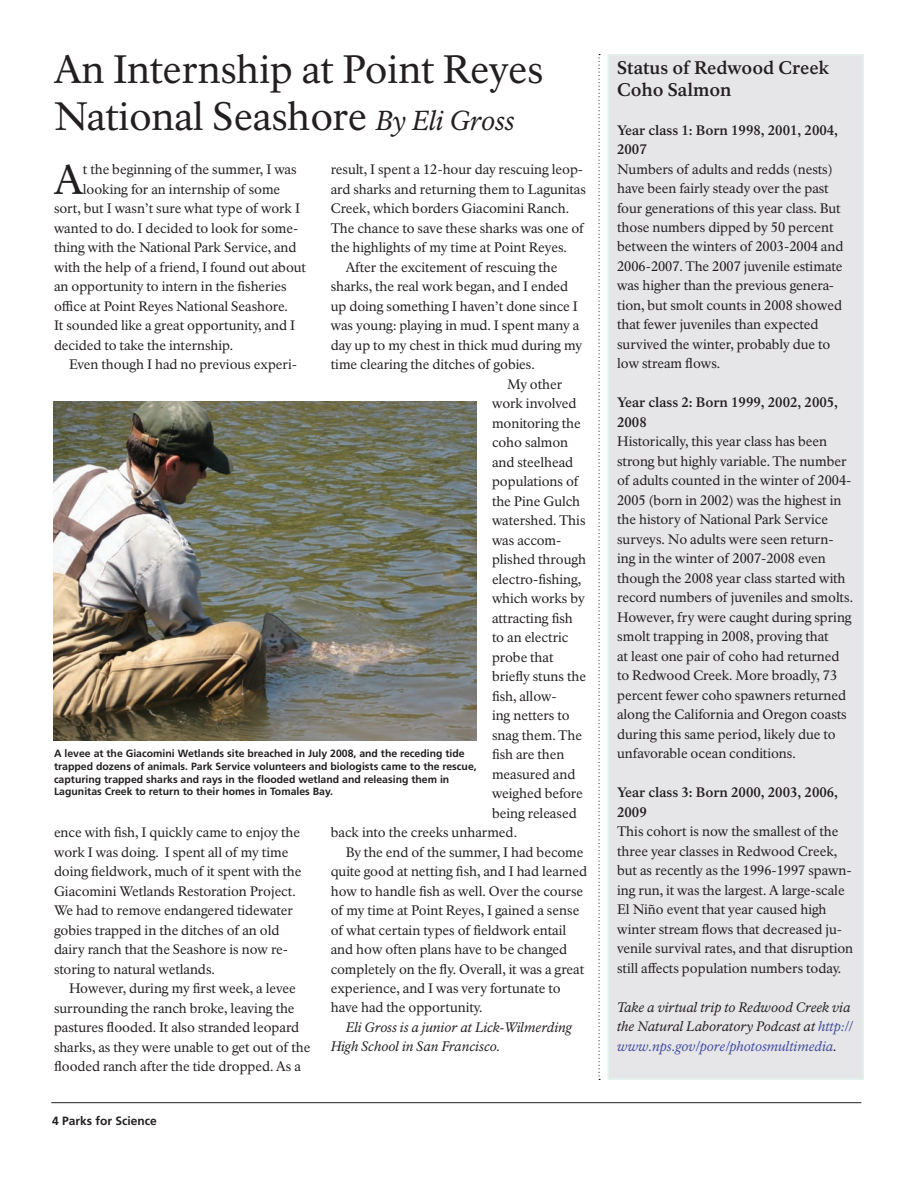
<style>
.page{position:relative;width:918px;height:1188px;background:#fff}
.page>*{position:absolute;margin:0;border:0;box-sizing:border-box;transform-origin:0 0}
.t1{font:40.95px "NPS Rawlinson OT";color:#231f20}
.t2{font:39px/46.8px "NPS Rawlinson OT";letter-spacing:-.005em;color:#231f20}
.t3{font:700 18px/21.6px "NPS Rawlinson OT";color:#231f20}
.t4{font:13.5px/19.5px "NPS Rawlinson OT";letter-spacing:-.005em;color:#231f20}
.t5{font:italic 13.5px/19.5px "NPS Rawlinson OT";color:#231f20}
.t6{font:700 13.5px/19.5px "NPS Rawlinson OT";color:#231f20}
.t7{font:700 12px "Frutiger LT Std";color:#231f20}
.t8{font:700 10.5px/12.6px "Frutiger LT Std";color:#231f20}
.s1{font-style:italic;font-size:27px}
.s2{color:#3f4ca0}
</style>
<div class="page">
<hr style="left:51px;top:1102px;width:810px;height:1px;background:#231f20">
<svg style="left:598px;top:54px;width:2px;height:1026px"></svg>
<div style="left:608px;top:54px;width:256px;height:1026px;background:#e6e5e8"></div>
<img style="left:54px;top:401px;width:423px;height:340px">
<h2 class="t2" style="left:54px;top:47px;width:491px">An Internship at Point Reyes<br>National Seashore <span class="s1">By Eli Gross</span></h2>
<h3 class="t3" style="left:617px;top:57px;width:214px">Status of Redwood Creek<br>Coho Salmon</h3>
<p class="t6" style="left:617px;top:120px;width:223px">Year class 1: Born 1998, 2001, 2004,<br>2007</p>
<p class="t4" style="left:617px;top:159px;width:228px">Numbers of adults and redds (nests) have been fairly steady over the past four generations of this year class. But those numbers dipped by 50 percent between the winters of 2003-2004 and 2006-2007. The 2007 juvenile estimate was higher than the previous genera&shy;tion, but smolt counts in 2008 showed that fewer juveniles than expected survived the winter, probably due to low stream flows.</p>
<p class="t6" style="left:617px;top:393px;width:223px">Year class 2: Born 1999, 2002, 2005,<br>2008</p>
<p class="t4" style="left:617px;top:432px;width:238px">Historically, this year class has been strong but highly variable. The number of adults counted in the winter of 2004- 2005 (born in 2002) was the highest in the history of National Park Service surveys. No adults were seen return&shy;ing in the winter of 2007-2008 even though the 2008 year class started with record numbers of juveniles and smolts.<br>However, fry were caught during spring smolt trapping in 2008, proving that<br>at least one pair of coho had returned to Redwood Creek. More broadly, 73 percent fewer coho spawners returned along the California and Oregon coasts during this same period, likely due to unfavorable ocean conditions.</p>
<p class="t6" style="left:617px;top:783px;width:223px">Year class 3: Born 2000, 2003, 2006,<br>2009</p>
<p class="t4" style="left:617px;top:822px;width:237px">This cohort is now the smallest of the three year classes in Redwood Creek, but as recently as the 1996-1997 spawn&shy;ing run, it was the largest. A large-scale El Niño event that year caused high winter stream flows that decreased ju&shy;venile survival rates, and that disruption still affects population numbers today.</p>
<p class="t5" style="left:617px;top:998px;width:237px">Take a virtual trip to Redwood Creek via the Natural Laboratory Podcast at <span class="s2">http:// www.nps.gov/pore/photosmultimedia</span>.</p>
<h1 class="t1" style="left:54px;top:155px;width:30px">A</h1>
<p class="t4" style="left:83px;top:160px;width:215px">t the beginning of the summer, I was</p>
<p class="t4" style="left:331px;top:160px;width:254px">result, I spent a 12-hour day rescuing leop-</p>
<p class="t4" style="left:331px;top:179px;width:257px">ard sharks and returning them to Lagunitas</p>
<p class="t4" style="left:331px;top:199px;width:240px">Creek, which borders Giacomini Ranch.</p>
<p class="t4" style="left:331px;top:218px;width:254px">The chance to save these sharks was one of</p>
<p class="t4" style="left:331px;top:238px;width:238px">the highlights of my time at Point Reyes.</p>
<p class="t4" style="left:346px;top:257px;width:213px">After the excitement of rescuing the</p>
<p class="t4" style="left:331px;top:277px;width:239px">sharks, the real work began, and I ended</p>
<p class="t4" style="left:331px;top:296px;width:249px">up doing something I haven’t done since I</p>
<p class="t4" style="left:331px;top:316px;width:250px">was young: playing in mud. I spent many a</p>
<p class="t4" style="left:331px;top:335px;width:253px">day up to my chest in thick mud during my</p>
<p class="t4" style="left:331px;top:355px;width:206px">time clearing the ditches of gobies.</p>
<p class="t4" style="left:507px;top:374px;width:57px">My other</p>
<p class="t4" style="left:492px;top:394px;width:86px">work involved</p>
<p class="t4" style="left:492px;top:413px;width:90px">monitoring the</p>
<p class="t4" style="left:492px;top:433px;width:78px">coho salmon</p>
<p class="t4" style="left:492px;top:452px;width:83px">and steelhead</p>
<p class="t4" style="left:492px;top:472px;width:88px">populations of</p>
<p class="t4" style="left:492px;top:491px;width:90px">the Pine Gulch</p>
<p class="t4" style="left:492px;top:511px;width:95px">watershed. This</p>
<p class="t4" style="left:492px;top:530px;width:71px">was accom-</p>
<p class="t4" style="left:492px;top:550px;width:96px">plished through</p>
<p class="t4" style="left:492px;top:569px;width:91px">electro-fishing,</p>
<p class="t4" style="left:492px;top:589px;width:94px">which works by</p>
<p class="t4" style="left:492px;top:608px;width:82px">attracting fish</p>
<p class="t4" style="left:492px;top:628px;width:78px">to an electric</p>
<p class="t4" style="left:492px;top:647px;width:63px">probe that</p>
<p class="t4" style="left:492px;top:667px;width:96px">briefly stuns the</p>
<p class="t4" style="left:492px;top:686px;width:66px">fish, allow-</p>
<p class="t4" style="left:492px;top:706px;width:79px">ing netters to</p>
<p class="t4" style="left:492px;top:725px;width:92px">snag them. The</p>
<p class="t4" style="left:492px;top:745px;width:74px">fish are then</p>
<p class="t4" style="left:492px;top:764px;width:85px">measured and</p>
<p class="t4" style="left:492px;top:784px;width:92px">weighed before</p>
<p class="t4" style="left:492px;top:803px;width:86px">being released</p>
<p class="t4" style="left:331px;top:823px;width:188px">back into the creeks unharmed.</p>
<p class="t4" style="left:346px;top:842px;width:239px">By the end of the summer, I had become</p>
<p class="t4" style="left:331px;top:862px;width:258px">quite good at netting fish, and I had learned</p>
<p class="t4" style="left:331px;top:881px;width:254px">how to handle fish as well. Over the course</p>
<p class="t4" style="left:331px;top:901px;width:250px">of my time at Point Reyes, I gained a sense</p>
<p class="t4" style="left:331px;top:920px;width:237px">of what certain types of fieldwork entail</p>
<p class="t4" style="left:331px;top:940px;width:238px">and how often plans have to be changed</p>
<p class="t4" style="left:331px;top:959px;width:255px">completely on the fly. Overall, it was a great</p>
<p class="t4" style="left:331px;top:979px;width:231px">experience, and I was very fortunate to</p>
<p class="t4" style="left:331px;top:998px;width:153px">have had the opportunity.</p>
<p class="t5" style="left:331px;top:1018px;width:243px;text-indent:15px">Eli Gross is a junior at Lick-Wilmerding<br>High School in San Francisco.</p>
<p class="t4" style="left:83px;top:180px;width:199px">looking for an internship of some</p>
<p class="t4" style="left:54px;top:199px;width:248px">sort, but I wasn’t sure what type of work I</p>
<p class="t4" style="left:54px;top:219px;width:246px">wanted to do. I decided to look for some-</p>
<p class="t4" style="left:54px;top:238px;width:244px">thing with the National Park Service, and</p>
<p class="t4" style="left:54px;top:258px;width:254px">with the help of a friend, I found out about</p>
<p class="t4" style="left:54px;top:277px;width:234px">an opportunity to intern in the fisheries</p>
<p class="t4" style="left:54px;top:297px;width:236px">office at Point Reyes National Seashore.</p>
<p class="t4" style="left:54px;top:316px;width:243px">It sounded like a great opportunity, and I</p>
<p class="t4" style="left:54px;top:336px;width:181px">decided to take the internship.</p>
<p class="t4" style="left:69px;top:355px;width:230px">Even though I had no previous experi-</p>
<p class="t8" style="left:54px;top:748px;width:424px">A levee at the Giacomini Wetlands site breached in July 2008, and the receding tide trapped dozens of animals. Park Service volunteers and biologists came to the rescue, capturing trapped sharks and rays in the flooded wetland and releasing them in Lagunitas Creek to return to their homes in Tomales Bay.</p>
<p class="t4" style="left:54px;top:823px;width:249px">ence with fish, I quickly came to enjoy the work I was doing. I spent all of my time doing fieldwork, much of it spent with the Giacomini Wetlands Restoration Project.<br>We had to remove endangered tidewater gobies trapped in the ditches of an old dairy ranch that the Seashore is now re&shy;storing to natural wetlands.</p>
<p class="t4" style="left:54px;top:979px;width:258px;text-indent:15px">However, during my first week, a levee surrounding the ranch broke, leaving the pastures flooded. It also stranded leopard sharks, as they were unable to get out of the flooded ranch after the tide dropped. As a</p>
<p class="t7" style="left:52px;top:1114px;width:106px">4 Parks for Science</p>
</div>
